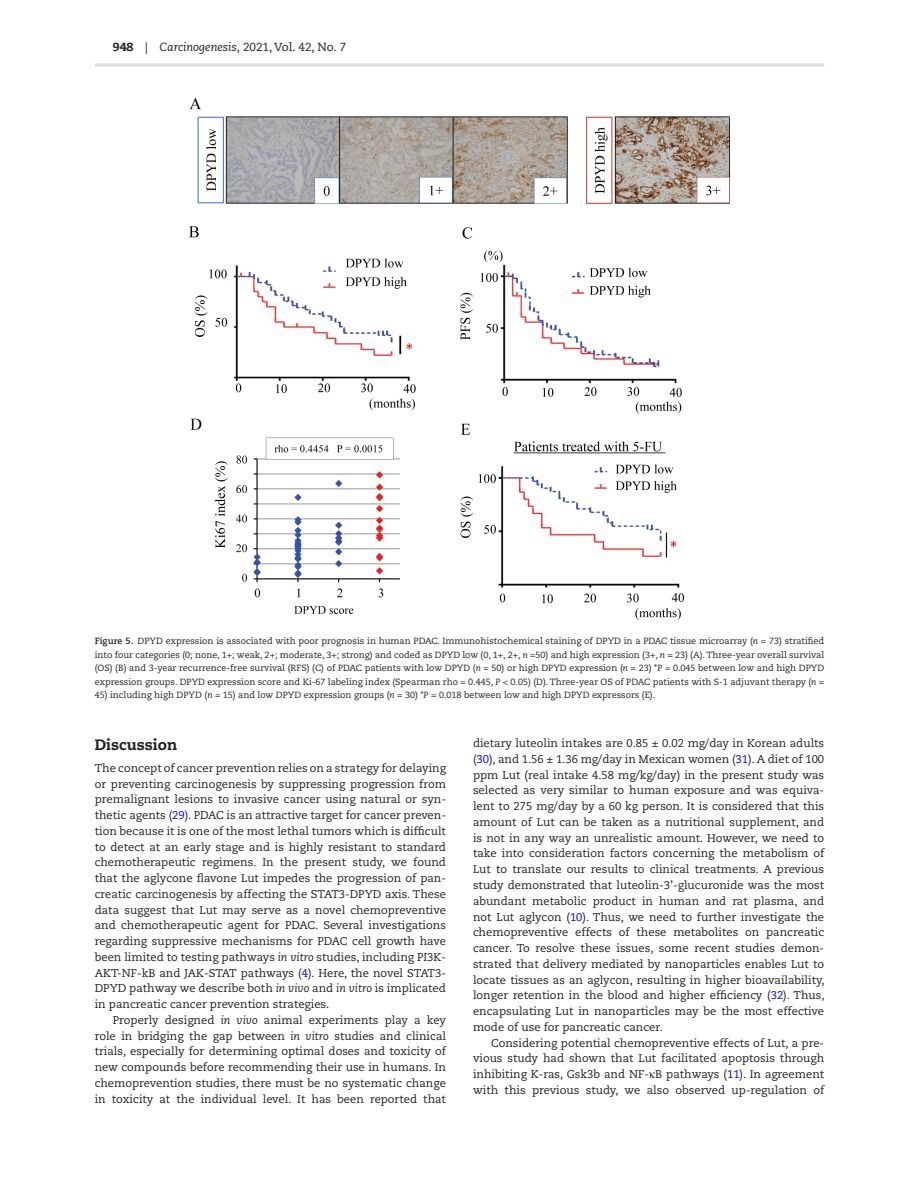
<style>
.page{position:relative;width:919px;height:1187px;background:#fff}
.page>*{position:absolute;margin:0;border:0;box-sizing:border-box;transform-origin:0 0}
.t1{font:800 15px "Caecilia LT Std";color:#231f20}
.t2{font:11.7px "Caecilia LT Std";color:#231f20}
.t3{font:11.25px/15.8px "Caecilia LT Std";color:#231f20;text-align:justify}
.t4{font:9px/13.5px "Caecilia LT Std";color:#231f20;text-align:justify}
.s1{font-weight:800}
.s2{font-style:italic}
.s3{font-weight:700}
.s4{color:#00f}
.s5{font-family:"Gandhari Unicode"}
</style>
<div class="page">
<hr style="left:95px;top:63px;width:729px;height:3px;background:#dcdddf">
<img style="left:189px;top:98px;width:541px;height:522px">
<p class="t2" style="left:113px;top:41px;width:235px"><span class="s1">948</span> | <span class="s2">Carcinogenesis</span>, 2021, Vol. 42, No. 7</p>
<p class="t4" style="left:95px;top:634px;width:731px"><span class="s3">Figure 5.</span> DPYD expression is associated with poor prognosis in human PDAC. Immunohistochemical staining of DPYD in a PDAC tissue microarray (<span class="s2">n</span> = 73) stratified into four categories (0; none, 1+; weak, 2+; moderate, 3+; strong) and coded as DPYD low (0, 1+, 2+, <span class="s2">n</span> =50) and high expression (3+, <span class="s2">n</span> = 23) (A). Three-year overall survival (OS) (B) and 3-year recurrence-free survival (RFS) (C) of PDAC patients with low DPYD (<span class="s2">n</span> = 50) or high DPYD expression (<span class="s2">n</span> = 23) *<span class="s2">P</span> = 0.045 between low and high DPYD expression groups. DPYD expression score and Ki-67 labeling index (Spearman rho = 0.445, <span class="s2">P</span> &lt; 0.05) (D). Three-year OS of PDAC patients with S-1 adjuvant therapy (<span class="s2">n</span> =</p>
<p class="t4" style="left:95px;top:688px;width:562px">45) including high DPYD (<span class="s2">n</span> = 15) and low DPYD expression groups (<span class="s2">n</span> = 30) *<span class="s2">P</span> = 0.018 between low and high DPYD expressors (E).</p>
<h1 class="t1" style="left:95px;top:735px;width:84px">Discussion</h1>
<p class="t3" style="left:95px;top:760px;width:353px">The concept of cancer prevention relies on a strategy for delaying or preventing carcinogenesis by suppressing progression from premalignant lesions to invasive cancer using natural or syn&shy;thetic agents (<span class="s4">29</span>). PDAC is an attractive target for cancer preven&shy;tion because it is one of the most lethal tumors which is difficult to detect at an early stage and is highly resistant to standard chemotherapeutic regimens. In the present study, we found that the aglycone flavone Lut impedes the progression of pan&shy;creatic carcinogenesis by affecting the STAT3-DPYD axis. These data suggest that Lut may serve as a novel chemopreventive and chemotherapeutic agent for PDAC. Several investigations regarding suppressive mechanisms for PDAC cell growth have been limited to testing pathways <span class="s2">in vitro</span> studies, including PI3K-AKT-NF-kB and JAK-STAT pathways (<span class="s4">4</span>). Here, the novel STAT3- DPYD pathway we describe both <span class="s2">in vivo</span> and <span class="s2">in vitro</span> is implicated in pancreatic cancer prevention strategies.</p>
<p class="t3" style="left:95px;top:1012px;width:353px;text-indent:18px">Properly designed <span class="s2">in vivo</span> animal experiments play a key role in bridging the gap between <span class="s2">in vitro</span> studies and clinical trials, especially for determining optimal doses and toxicity of new compounds before recommending their use in humans. In chemoprevention studies, there must be no systematic change in toxicity at the individual level. It has been reported that</p>
<p class="t3" style="left:473px;top:735px;width:353px">dietary luteolin intakes are 0.85 ± 0.02 mg/day in Korean adults (<span class="s4">30</span>), and 1.56 ± 1.36 mg/day in Mexican women (<span class="s4">31</span>). A diet of 100 ppm Lut (real intake 4.58 mg/kg/day) in the present study was selected as very similar to human exposure and was equiva&shy;lent to 275 mg/day by a 60 kg person. It is considered that this amount of Lut can be taken as a nutritional supplement, and is not in any way an unrealistic amount. However, we need to take into consideration factors concerning the metabolism of Lut to translate our results to clinical treatments. A previous study demonstrated that luteolin-3’-glucuronide was the most abundant metabolic product in human and rat plasma, and not Lut aglycon (<span class="s4">10</span>). Thus, we need to further investigate the chemopreventive effects of these metabolites on pancreatic cancer. To resolve these issues, some recent studies demon&shy;strated that delivery mediated by nanoparticles enables Lut to locate tissues as an aglycon, resulting in higher bioavailability, longer retention in the blood and higher efficiency (<span class="s4">32</span>). Thus, encapsulating Lut in nanoparticles may be the most effective mode of use for pancreatic cancer.</p>
<p class="t3" style="left:473px;top:1034px;width:353px;text-indent:18px">Considering potential chemopreventive effects of Lut, a pre&shy;vious study had shown that Lut facilitated apoptosis through inhibiting K-ras, Gsk3b and NF-<span class="s5">κ</span>B pathways (<span class="s4">11</span>). In agreement with this previous study, we also observed up-regulation of</p>
</div>
